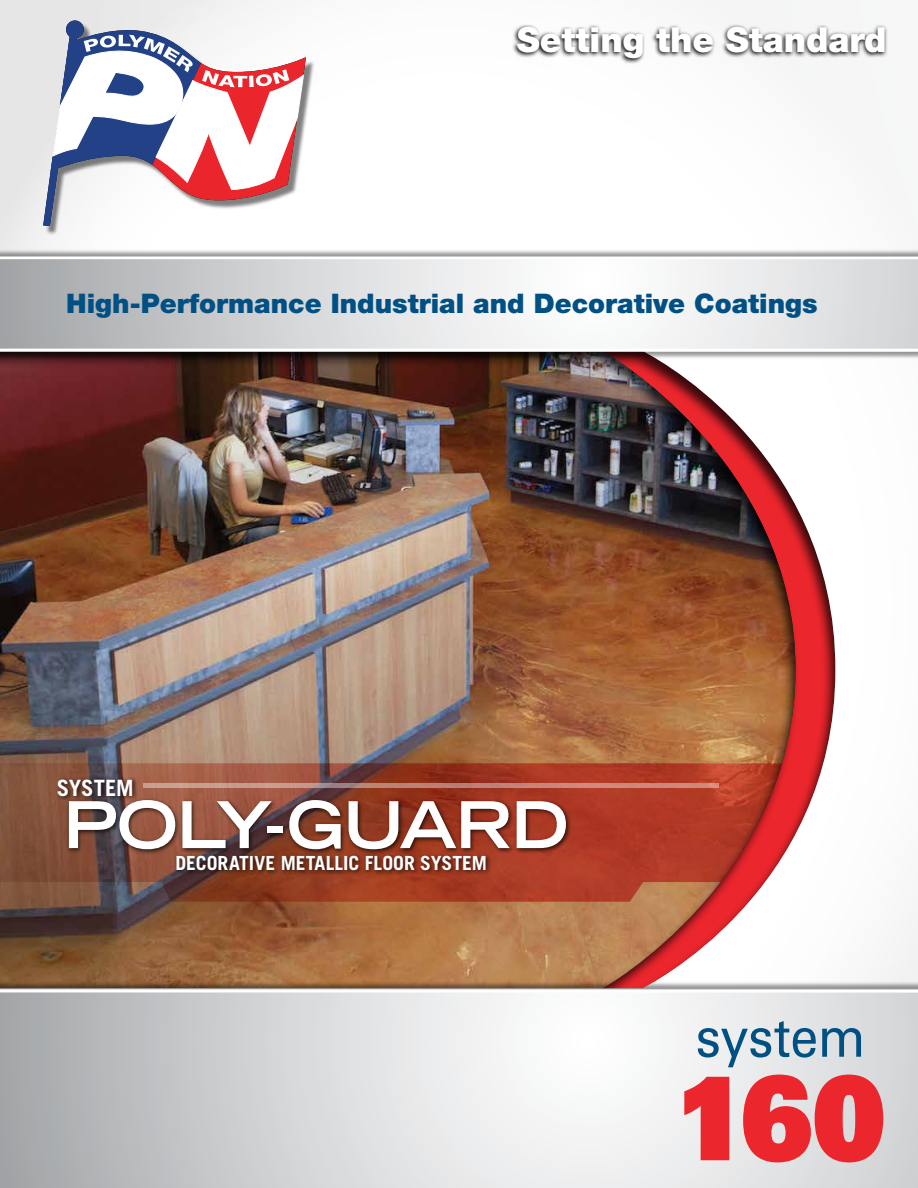
<style>
.page{position:relative;width:918px;height:1188px;background:#fff}
.page>*{position:absolute;margin:0;border:0;box-sizing:border-box;transform-origin:0 0}
.t1{font:115.65px "Univers LT Std X Black";color:#eb262d;scale:.9 1}
.t2{font:700 expanded 64.5px "Trade Gothic LT Std";letter-spacing:-.02em;color:#fff}
.t3{font:55.8px "Univers LT Std";letter-spacing:-.01em;color:#005084;scale:.9 1}
.t4{font:900 34.5px "Helvetica Neue LT Std";color:#fff}
.t5{font:900 27px "Helvetica Neue LT Std";color:#005084}
.t6{font:700 22.5px "Trade Gothic LT Std";letter-spacing:-.01em;color:#fff}
.t7{font:700 19.5px "Trade Gothic LT Std";color:#fff}
</style>
<div class="page">
<div style="left:0;top:0;width:918px;height:1188px;background:linear-gradient(to right,#f2f2f2,#fff)"></div>
<div style="left:0;top:350px;width:799px;height:641px;background:#000;opacity:.75"></div>
<svg style="left:0;top:763px;width:600px;height:139px;background:#904531"></svg>
<div style="left:66px;top:797px;width:506px;height:58px;background:#000;opacity:.75"></div>
<div style="left:174px;top:852px;width:318px;height:24px;background:#000;opacity:.75"></div>
<div style="left:55px;top:776px;width:83px;height:25px;background:#000;opacity:.75"></div>
<svg style="left:143px;top:783px;width:457px;height:5px;background:#c08d81"></svg>
<div style="left:0;top:982px;width:918px;height:20px;background:#000;opacity:.4"></div>
<div style="left:0;top:989px;width:918px;height:14px;background:#fff"></div>
<svg style="left:0;top:992px;width:918px;height:196px"></svg>
<img style="left:44px;top:21px;width:272px;height:216px">
<svg style="left:43px;top:21px;width:263px;height:5px"></svg>
<div style="left:66px;top:21px;width:18px;height:17px;background:#224187;border-radius:50%"></div>
<svg style="left:43px;top:26px;width:263px;height:200px"></svg>
<div style="left:600px;top:350px;width:237px;height:641px;background:#000;opacity:.75"></div>
<div style="left:0;top:249px;width:918px;height:14px;background:#000;opacity:.4"></div>
<div style="left:0;top:257px;width:918px;height:7px;background:#fff"></div>
<div style="left:0;top:346px;width:918px;height:14px;background:#000;opacity:.4"></div>
<div style="left:0;top:345px;width:918px;height:7px;background:#fff"></div>
<svg style="left:0;top:259px;width:918px;height:90px"></svg>
<svg style="left:512px;top:24px;width:376px;height:40px"></svg>
<p class="t4" style="left:517px;top:19px;width:371px">Setting the Standard</p>
<p class="t5" style="left:66px;top:287px;width:753px">High-Performance Industrial and Decorative Coatings</p>
<p class="t6" style="left:57px;top:774px;width:78px">SYSTEM</p>
<h2 class="t2" style="left:63px;top:783px;width:507px">POLY-GUARD</h2>
<p class="t7" style="left:176px;top:851px;width:313px">DECORATIVE METALLIC FLOOR SYSTEM</p>
<h3 class="t3" style="left:696px;top:1004px;width:190px">system</h3>
<h1 class="t1" style="left:675px;top:1043px;width:235px">160</h1>
</div>
